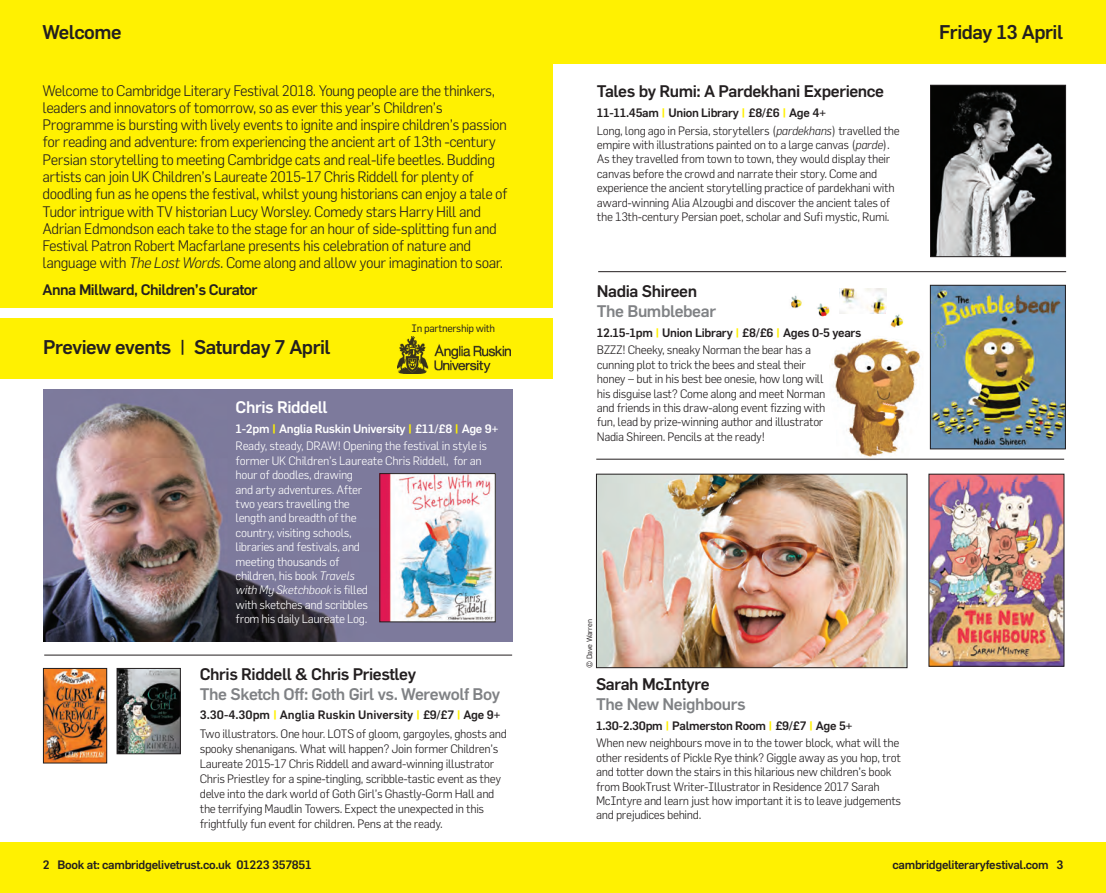
<style>
.page{position:relative;width:1106px;height:893px;background:#fff}
.page>*{position:absolute;margin:0;border:0;box-sizing:border-box;transform-origin:0 0}
.t1{font:500 19.5px "Flama";letter-spacing:-.025em;color:#231f20}
.t2{font:500 16.5px "Flama";letter-spacing:-.025em;color:#231f20}
.t3{font:500 16.5px "Flama";letter-spacing:-.025em;color:#808285}
.t4{font:500 16.5px "Flama";letter-spacing:-.025em;color:#fff}
.t5{font:300 15px/17.2px "Flama";letter-spacing:-.035em;color:#231f20}
.t6{font:500 15px "Flama";letter-spacing:-.035em;color:#231f20}
.t7{font:300 12px/14.4px "Flama";letter-spacing:-.03em;color:#231f20}
.t8{font:300 12px/14.4px "Flama";letter-spacing:-.03em;color:#fff}
.t9{font:500 12px/17.9px "Flama";letter-spacing:-.025em;color:#231f20}
.t10{font:10.5px "Flama";letter-spacing:-.03em;color:#231f20}
.t11{font:7.5px "Flama";letter-spacing:-.025em;color:#231f20}
.s1{font-style:italic}
.s2{font-weight:500}
.s3{font-weight:900;color:#fff101}
.s4{font-weight:300}
</style>
<div class="page">
<div style="left:0;top:55px;width:553px;height:253px;background:#fff101"></div>
<div style="left:0;top:318px;width:553px;height:61px;background:#fff101"></div>
<div style="left:0;top:842px;width:1106px;height:51px;background:#fff101"></div>
<div style="left:0;top:0;width:1106px;height:64px;background:#fff101"></div>
<img style="left:45px;top:670px;width:60px;height:91px">
<div style="left:43px;top:668px;width:64px;height:95px;border:1px solid #231f20"></div>
<img style="left:119px;top:670px;width:59px;height:82px">
<div style="left:117px;top:668px;width:63px;height:86px;border:1px solid #231f20"></div>
<img style="left:397px;top:336px;width:113px;height:38px">
<hr style="left:598px;top:271px;width:468px;height:1px;background:#231f20">
<img style="left:932px;top:87px;width:131px;height:168px">
<div style="left:930px;top:85px;width:135px;height:172px;border:1px solid #231f20"></div>
<img style="left:932px;top:287px;width:131px;height:160px">
<div style="left:930px;top:285px;width:135px;height:164px;border:1px solid #231f20"></div>
<img style="left:930px;top:476px;width:132px;height:188px">
<img style="left:598px;top:476px;width:307px;height:190px">
<div style="left:596px;top:474px;width:311px;height:194px;border:1px solid #231f20"></div>
<img style="left:839px;top:288px;width:47px;height:25px">
<img style="left:817px;top:304px;width:13px;height:13px">
<img style="left:890px;top:314px;width:14px;height:14px">
<img style="left:791px;top:295px;width:11px;height:14px">
<img style="left:829px;top:338px;width:94px;height:121px">
<img style="left:44px;top:389px;width:468px;height:253px">
<img style="left:381px;top:475px;width:112px;height:145px">
<div style="left:379px;top:473px;width:116px;height:149px;border:1px solid #231f20"></div>
<hr style="left:44px;top:655px;width:468px;height:1px;background:#231f20">
<hr style="left:596px;top:459px;width:468px;height:1px;background:#231f20">
<h1 class="t1" style="left:43px;top:23px;width:81px">Welcome</h1>
<p class="t5" style="left:43px;top:82px;width:467px">Welcome to Cambridge Literary Festival 2018. Young people are the thinkers, leaders and innovators of tomorrow, so as ever this year’s Children’s Programme is bursting with lively events to ignite and inspire children’s passion for reading and adventure: from experiencing the ancient art of 13th -century Persian storytelling to meeting Cambridge cats and real-life beetles. Budding artists can join UK Children’s Laureate 2015-17 Chris Riddell for plenty of doodling fun as he opens the festival, whilst young historians can enjoy a tale of Tudor intrigue with TV historian Lucy Worsley. Comedy stars Harry Hill and Adrian Edmondson each take to the stage for an hour of side-splitting fun and Festival Patron Robert Macfarlane presents his celebration of nature and language with <span class="s1">The Lost Words</span>. Come along and allow your imagination to soar.</p>
<p class="t6" style="left:43px;top:282px;width:217px">Anna Millward, Children’s Curator</p>
<h1 class="t1" style="left:43px;top:338px;width:289px">Preview events | Saturday 7 April</h1>
<p class="t10" style="left:411px;top:323px;width:85px">In partnership with</p>
<h2 class="t4" style="left:235px;top:399px;width:93px">Chris Riddell</h2>
<p class="t8" style="left:235px;top:420px;width:265px;line-height:17.9px"><span class="s2">1-2pm</span> <span class="s3">|</span> <span class="s2">Anglia Ruskin University</span> <span class="s3">|</span> <span class="s2">£11/£8</span> <span class="s3">|</span> <span class="s2">Age 9+<br></span>Ready, steady, DRAW! Opening the festival in style is</p>
<p class="t8" style="left:235px;top:454px;width:248px">former UK Children’s Laureate Chris Riddell, for an hour of doodles, drawing<br>and arty adventures. After<br>two years travelling the<br>length and breadth of the<br>country, visiting schools,<br>libraries and festivals, and<br>meeting thousands of<br>children, his book <span class="s1">Travels<br>with My Sketchbook</span> is filled<br>with sketches and scribbles<br>from his daily Laureate Log.</p>
<h2 class="t2" style="left:200px;top:666px;width:218px">Chris Riddell &amp; Chris Priestley</h2>
<h2 class="t3" style="left:200px;top:686px;width:302px">The Sketch Off: Goth Girl vs. Werewolf Boy</h2>
<p class="t7" style="left:200px;top:706px;width:309px;line-height:19.2px"><span class="s2">3.30-4.30pm</span> <span class="s3">|</span> <span class="s2">Anglia Ruskin University</span> <span class="s3">|</span> <span class="s2">£9/£7</span> <span class="s3">|</span> <span class="s2">Age 9+<br></span>Two illustrators. One hour. LOTS of gloom, gargoyles, ghosts and</p>
<p class="t7" style="left:200px;top:742px;width:303px;line-height:15px">spooky shenanigans. What will happen? Join former Children’s Laureate 2015-17 Chris Riddell and award-winning illustrator Chris Priestley for a spine-tingling, scribble-tastic event as they delve into the dark world of Goth Girl’s Ghastly-Gorm Hall and the terrifying Maudlin Towers. Expect the unexpected in this frightfully fun event for children. Pens at the ready.</p>
<p class="t9" style="left:43px;top:856px;width:270px">2 Book at: cambridgelivetrust.co.uk 01223 357851</p>
<h2 class="t2" style="left:597px;top:83px;width:289px">Tales by Rumi: A Pardekhani Experience</h2>
<p class="t7" style="left:597px;top:104px;width:304px;line-height:17.9px"><span class="s2">11-11.45am</span> <span class="s3">|</span> <span class="s2">Union Library</span> <span class="s3">|</span> <span class="s2">£8/£6</span> <span class="s3">|</span> <span class="s2">Age 4+<br></span>Long, long ago in Persia, storytellers (<span class="s1">pardekhans</span>) travelled the</p>
<p class="t7" style="left:597px;top:138px;width:299px">empire with illustrations painted on to a large canvas (<span class="s1">parde</span>).<br>As they travelled from town to town, they would display their canvas before the crowd and narrate their story. Come and experience the ancient storytelling practice of pardekhani with award-winning Alia Alzougbi and discover the ancient tales of the 13th-century Persian poet, scholar and Sufi mystic, Rumi.</p>
<h2 class="t2" style="left:597px;top:283px;width:102px">Nadia Shireen</h2>
<h2 class="t3" style="left:597px;top:303px;width:121px">The Bumblebear</h2>
<p class="t9" style="left:597px;top:324px;width:266px">12.15-1pm <span class="s3">|</span> Union Library <span class="s3">|</span> £8/£6 <span class="s3">|</span> Ages 0-5 years<br><span class="s4">BZZZ! Cheeky, sneaky Norman the bear has a</span></p>
<p class="t7" style="left:597px;top:358px;width:230px">cunning plot to trick the bees and steal their honey – but in his best bee onesie, how long will his disguise last? Come along and meet Norman and friends in this draw-along event fizzing with fun, lead by prize-winning author and illustrator Nadia Shireen. Pencils at the ready!</p>
<h1 class="t1" style="left:939px;top:23px;width:126px">Friday 13 April</h1>
<p class="t11" style="left:586px;top:668px;width:50px;rotate:-90deg">© Dave Warren</p>
<h2 class="t2" style="left:596px;top:676px;width:115px">Sarah McIntyre</h2>
<h2 class="t3" style="left:596px;top:696px;width:151px">The New Neighbours</h2>
<p class="t7" style="left:596px;top:717px;width:305px;line-height:17.9px"><span class="s2">1.30-2.30pm</span> <span class="s3">|</span> <span class="s2">Palmerston Room</span> <span class="s3">|</span> <span class="s2">£9/£7</span> <span class="s3">|</span> <span class="s2">Age 5+<br></span>When new neighbours move in to the tower block, what will the</p>
<p class="t7" style="left:596px;top:751px;width:307px">other residents of Pickle Rye think? Giggle away as you hop, trot and totter down the stairs in this hilarious new children’s book from BookTrust Writer-Illustrator in Residence 2017 Sarah McIntyre and learn just how important it is to leave judgements and prejudices behind.</p>
<p class="t9" style="left:892px;top:856px;width:172px">cambridgeliteraryfestival.com 3</p>
</div>
